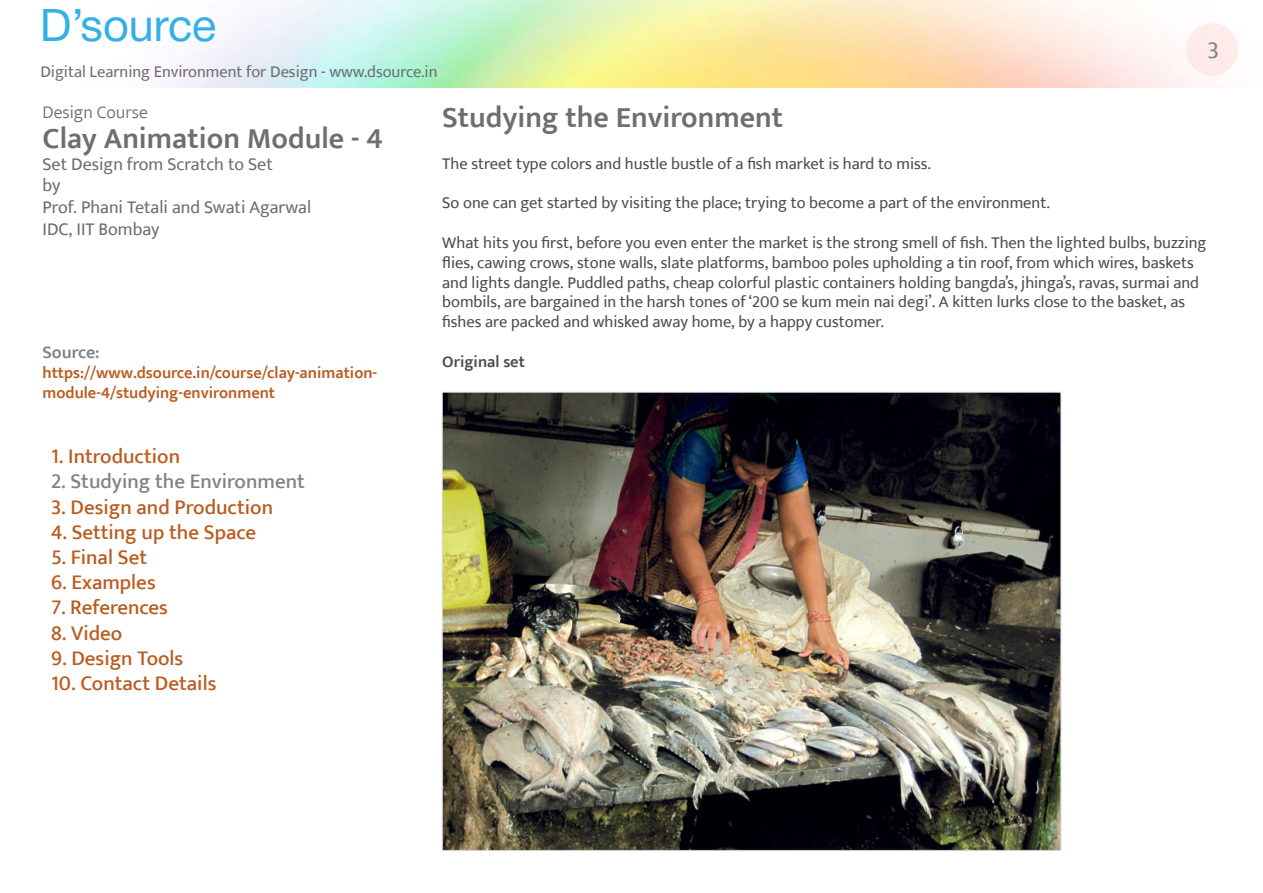
<style>
.page{position:relative;width:1263px;height:893px;background:#fff}
.page>*{position:absolute;margin:0;border:0;box-sizing:border-box;transform-origin:0 0}
.t1{font:45px "Helvetica Neue";color:#33b0e5}
.t2{font:600 30px "Ek Mukta";color:#6d6e71}
.t3{font:24px "Ek Mukta";color:#808285}
.t4{font:500 21px "Ek Mukta";color:#ba5c20}
.t5{font:500 21px "Ek Mukta";color:#808285}
.t6{font:18px/21.6px "Ek Mukta";color:#6d6e71}
.t7{font:300 18px "Ek Mukta";color:#6d6e71}
.t8{font:600 18px "Ek Mukta";color:#808285}
.t9{font:16.5px/19.8px "Ek Mukta";color:#4d4d4f}
.t10{font:600 16.5px/19.8px "Ek Mukta";color:#bb5c20}
.t11{font:16.5px "Ek Mukta";color:#6d6e71}
.t12{font:600 16.5px "Ek Mukta";color:#4d4d4f}
</style>
<div class="page">
<div style="left:1186px;top:23px;width:52px;height:52px;background:#feeaea;border-radius:50%"></div>
<img style="left:444px;top:394px;width:615px;height:454px">
<h1 class="t1" style="left:40px;top:-7px;width:178px">D’source</h1>
<p class="t11" style="left:40px;top:62px;width:399px">Digital Learning Environment for Design - www.dsource.in</p>
<h3 class="t3" style="left:1207px;top:35px;width:13px">3</h3>
<p class="t7" style="left:43px;top:101px;width:107px">Design Course</p>
<h2 class="t2" style="left:43px;top:120px;width:342px">Clay Animation Module - 4</h2>
<p class="t6" style="left:43px;top:153px;width:270px">Set Design from Scratch to Set<br>by<br>Prof. Phani Tetali and Swati Agarwal<br>IDC, IIT Bombay</p>
<p class="t8" style="left:43px;top:342px;width:59px">Source:</p>
<p class="t10" style="left:43px;top:363px;width:336px">https://www.dsource.in/course/clay-animation&shy;module-4/studying-environment</p>
<p class="t4" style="left:51px;top:444px;width:131px">1. Introduction</p>
<p class="t5" style="left:51px;top:469px;width:255px">2. Studying the Environment</p>
<p class="t4" style="left:51px;top:494px;width:224px">3. Design and Production</p>
<p class="t4" style="left:51px;top:519px;width:206px">4. Setting up the Space</p>
<p class="t4" style="left:51px;top:544px;width:98px">5. Final Set</p>
<p class="t4" style="left:51px;top:570px;width:106px">6. Examples</p>
<p class="t4" style="left:51px;top:595px;width:118px">7. References</p>
<p class="t4" style="left:51px;top:620px;width:73px">8. Video</p>
<p class="t4" style="left:51px;top:645px;width:134px">9. Design Tools</p>
<p class="t4" style="left:51px;top:670px;width:167px">10. Contact Details</p>
<h2 class="t2" style="left:442px;top:100px;width:342px">Studying the Environment</h2>
<p class="t9" style="left:442px;top:153px;width:490px">The street type colors and hustle bustle of a fish market is hard to miss.</p>
<p class="t9" style="left:442px;top:193px;width:609px">So one can get started by visiting the place; trying to become a part of the environment.</p>
<p class="t9" style="left:442px;top:232px;width:766px">What hits you first, before you even enter the market is the strong smell of fish. Then the lighted bulbs, buzzing flies, cawing crows, stone walls, slate platforms, bamboo poles upholding a tin roof, from which wires, baskets and lights dangle. Puddled paths, cheap colorful plastic containers holding bangda’s, jhinga’s, ravas, surmai and bombils, are bargained in the harsh tones of ‘200 se kum mein nai degi’. A kitten lurks close to the basket, as fishes are packed and whisked away home, by a happy customer.</p>
<p class="t12" style="left:442px;top:351px;width:84px">Original set</p>
</div>
